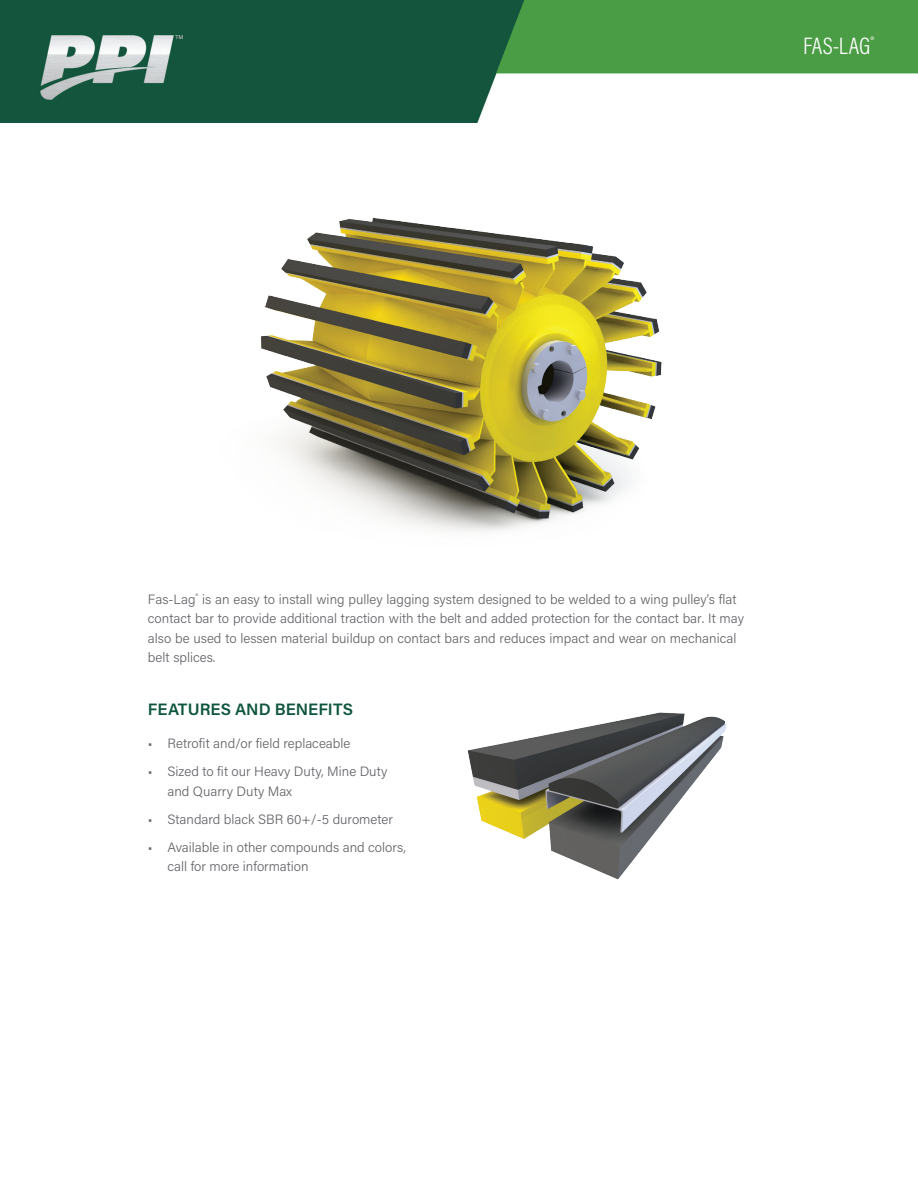
<style>
.page{position:relative;width:918px;height:1188px;background:#fff}
.page>*{position:absolute;margin:0;border:0;box-sizing:border-box;transform-origin:0 0}
.t1{font:300 24px "Acumin Pro Cond";letter-spacing:.01em;color:#fff}
.t2{font:600 16.5px "Acumin Pro";letter-spacing:.005em;color:#0e553e}
.t3{font:300 13.5px/19.5px "Acumin Pro";color:#646569}
</style>
<div class="page">
<img style="left:0;top:0;width:918px;height:123px">
<img style="left:261px;top:217px;width:401px;height:314px">
<img style="left:467px;top:712px;width:260px;height:168px">
<h1 class="t1" style="left:803px;top:31px;width:72px">FAS-LAG<sup>®</sup></h1>
<p class="t3" style="left:148px;top:589px;width:598px">Fas-Lag<sup>®</sup> is an easy to install wing pulley lagging system designed to be welded to a wing pulley’s flat contact bar to provide additional traction with the belt and added protection for the contact bar. It may also be used to lessen material buildup on contact bars and reduces impact and wear on mechanical belt splices.</p>
<p class="t2" style="left:148px;top:698px;width:207px">FEATURES AND BENEFITS</p>
<p class="t3" style="left:148px;top:733px;width:204px">• Retrofit and/or field replaceable</p>
<p class="t3" style="left:167px;top:761px;width:222px;text-indent:-19px">• Sized to fit our Heavy Duty, Mine Duty and Quarry Duty Max</p>
<p class="t3" style="left:148px;top:809px;width:247px">• Standard black SBR 60+/-5 durometer</p>
<p class="t3" style="left:167px;top:837px;width:240px;text-indent:-19px">• Available in other compounds and colors, call for more information</p>
</div>
